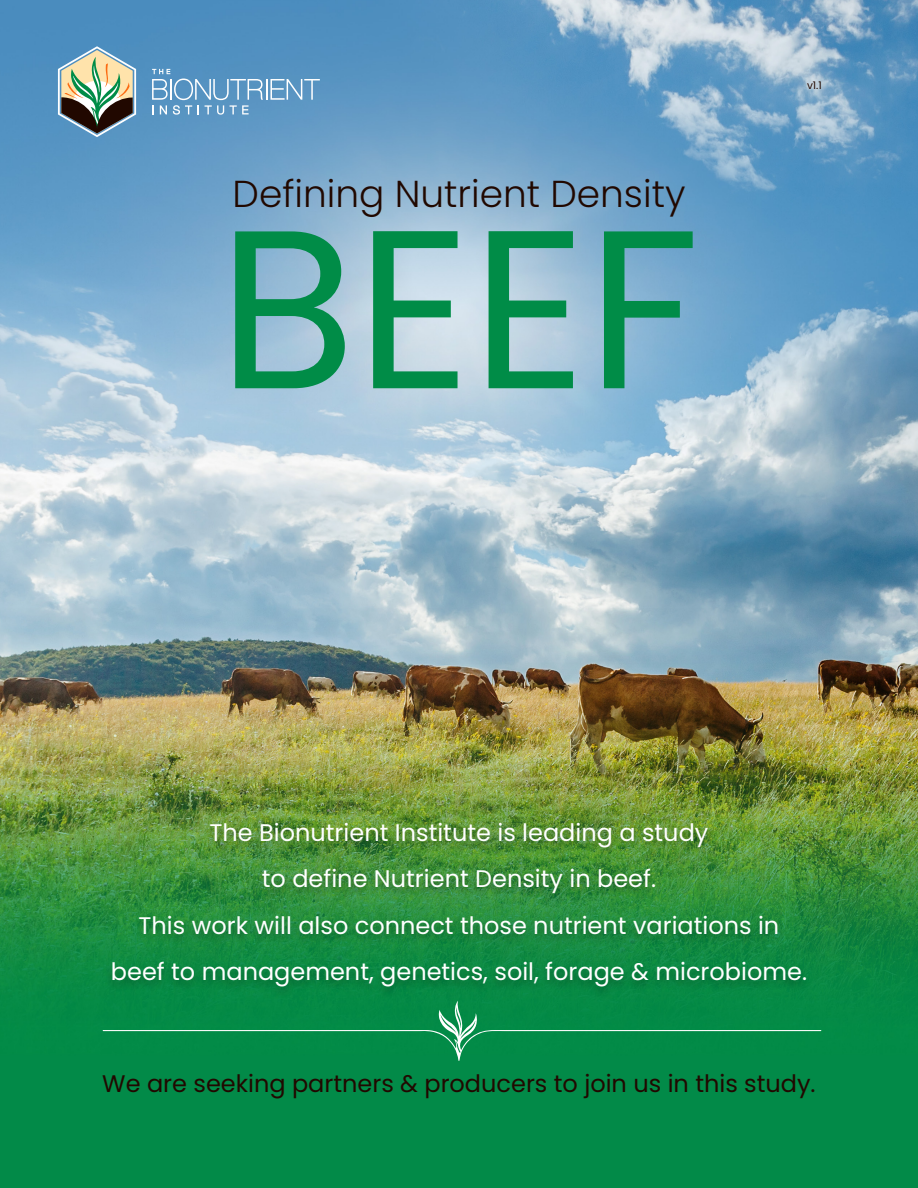
<style>
.page{position:relative;width:918px;height:1188px;background:#fff}
.page>*{position:absolute;margin:0;border:0;box-sizing:border-box;transform-origin:0 0}
.t1{font:225px "Poppins";color:#008c47}
.t2{font:300 37.5px "Poppins";color:#210800}
.t3{font:24px/46.5px "Poppins";color:#fff;text-align:center}
.t4{font:24px "Poppins";color:#210800}
.t5{font:10.5px "Poppins";color:#210800}
</style>
<div class="page">
<img style="left:0;top:0;width:918px;height:1188px">
<svg style="left:152px;top:69px;width:168px;height:46px;background:#6ea2ca"></svg>
<svg style="left:58px;top:46px;width:78px;height:91px;background:#8a9c93"></svg>
<div style="left:105px;top:820px;width:708px;height:178px;background:#000;opacity:.3"></div>
<div style="left:103px;top:1001px;width:718px;height:60px;background:#028b47"></div>
<h2 class="t2" style="left:233px;top:172px;width:454px">Defining Nutrient Density</h2>
<h1 class="t1" style="left:218px;top:179px;width:484px">BEEF</h1>
<p class="t5" style="left:807px;top:79px;width:16px">v1.1</p>
<p class="t3" style="left:111px;top:809px;width:698px">The Bionutrient Institute is leading a study<br>to define Nutrient Density in beef.<br>This work will also connect those nutrient variations in beef to management, genetics, soil, forage &amp; microbiome.</p>
<p class="t4" style="left:102px;top:1070px;width:715px">We are seeking partners &amp; producers to join us in this study.</p>
</div>
